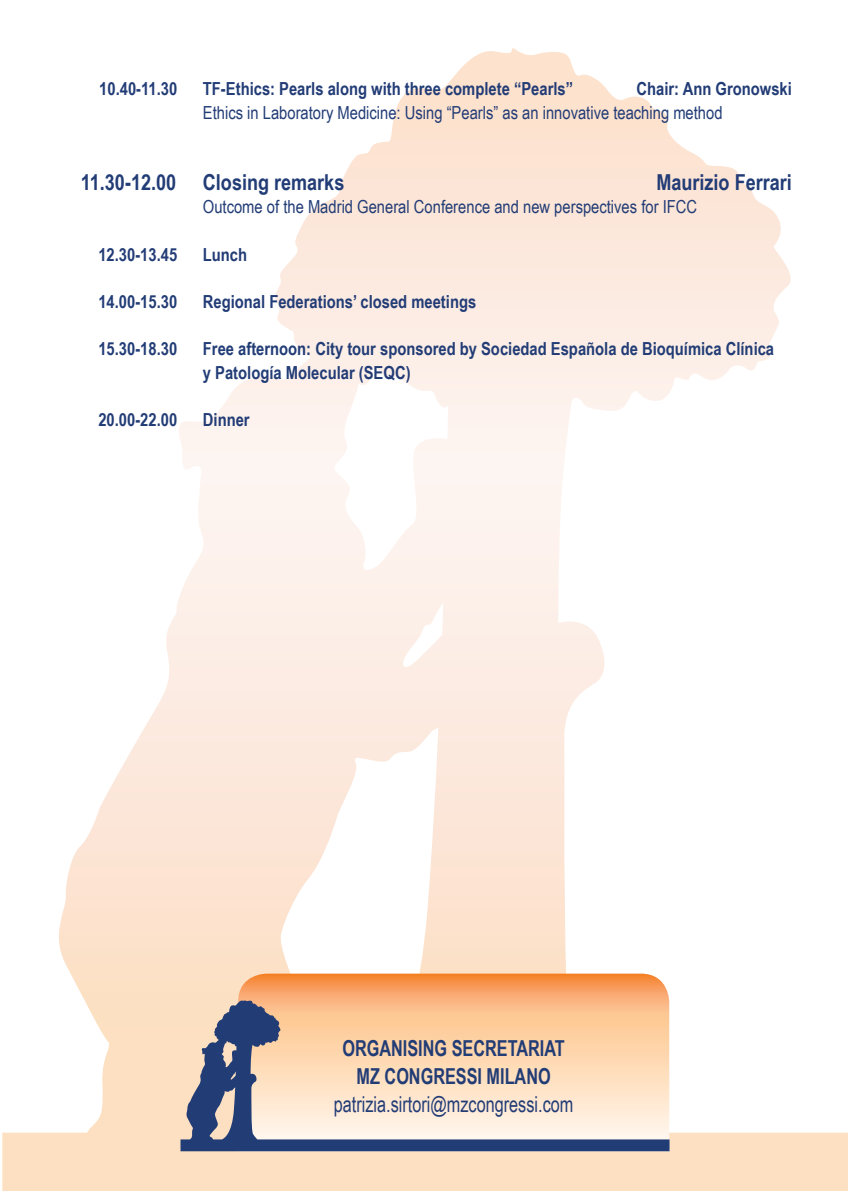
<style>
.page{position:relative;width:851px;height:1191px;background:#fff}
.page>*{position:absolute;margin:0;border:0;box-sizing:border-box;transform-origin:0 0}
.t1{font:700 22px "Arial Narrow";color:#223c76}
.t2{font:700 22px/28px "Arial Narrow";color:#223c76;text-align:center;scale:.9 1}
.t3{font:22px "Arial Narrow";color:#223c76;scale:.9 1}
.t4{font:700 18px/23.6px "Arial Narrow";color:#223c76}
.t5{font:18px "Arial Narrow";color:#223c76}
</style>
<div class="page">
<svg style="left:238px;top:973px;width:431px;height:27px;background:#f79e5d"></svg>
<svg style="left:180px;top:1000px;width:489px;height:151px;background:#d9c1af"></svg>
<p class="t4" style="left:99px;top:76px;width:79px">10.40-11.30</p>
<p class="t4" style="left:203px;top:76px;width:371px">TF-Ethics: Pearls along with three complete “Pearls”</p>
<p class="t4" style="left:636px;top:76px;width:157px">Chair: Ann Gronowski</p>
<p class="t5" style="left:203px;top:99px;width:521px">Ethics in Laboratory Medicine: Using “Pearls” as an innovative teaching method</p>
<p class="t1" style="left:81px;top:165px;width:265px">11.30-12.00 Closing remarks</p>
<p class="t1" style="left:656px;top:165px;width:137px">Maurizio Ferrari</p>
<p class="t5" style="left:203px;top:194px;width:495px">Outcome of the Madrid General Conference and new perspectives for IFCC</p>
<p class="t4" style="left:98px;top:241px;width:80px">12.30-13.45</p>
<p class="t4" style="left:203px;top:241px;width:46px">Lunch</p>
<p class="t4" style="left:98px;top:289px;width:80px">14.00-15.30</p>
<p class="t4" style="left:203px;top:289px;width:275px">Regional Federations’ closed meetings</p>
<p class="t4" style="left:98px;top:336px;width:80px">15.30-18.30</p>
<p class="t4" style="left:203px;top:336px;width:572px">Free afternoon: City tour sponsored by Sociedad Española de Bioquímica Clínica y Patología Molecular (SEQC)</p>
<p class="t4" style="left:98px;top:407px;width:80px">20.00-22.00</p>
<p class="t4" style="left:203px;top:407px;width:48px">Dinner</p>
<p class="t2" style="left:342px;top:1033px;width:248px">ORGANISING SECRETARIAT<br>MZ CONGRESSI MILANO</p>
<p class="t3" style="left:334px;top:1087px;width:267px">patrizia.sirtori@mzcongressi.com</p>
</div>
